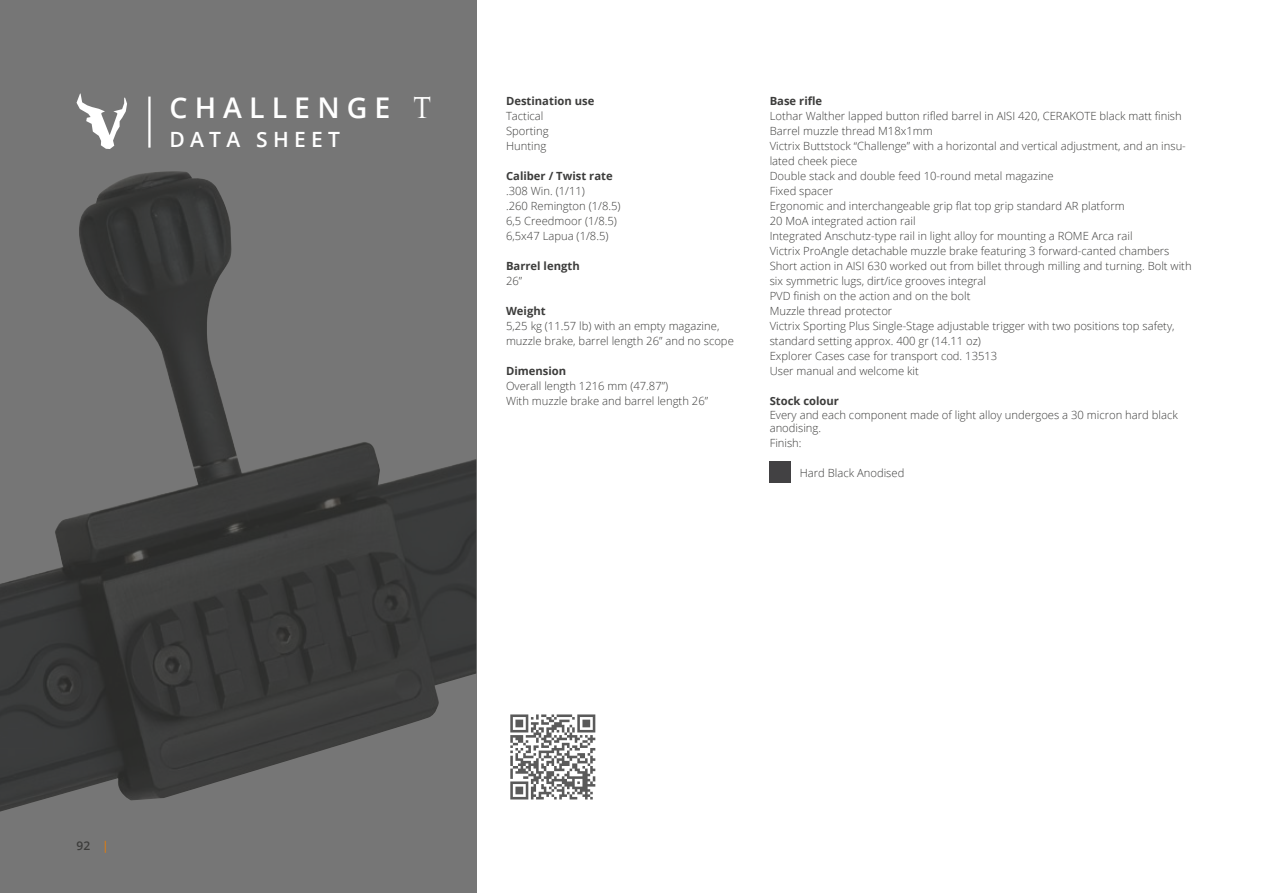
<style>
.page{position:relative;width:1263px;height:893px;background:#fff}
.page>*{position:absolute;margin:0;border:0;box-sizing:border-box;transform-origin:0 0}
.t1{font:600 28.5px "Open Sans";letter-spacing:.25em;color:#fff}
.t2{font:600 21px "Open Sans";letter-spacing:.25em;color:#fff}
.t3{font:600 12px "Open Sans";color:#3c3c3b}
.t4{font:300 11.25px/15px "Open Sans";color:#3c3c3b}
.t5{font:700 11.25px "Open Sans";color:#3c3c3b}
.s1{font-family:"Augustus";font-weight:400}
.s2{font-weight:400;color:#ef7d00}
</style>
<div class="page">
<div style="left:770px;top:462px;width:21px;height:21px;background:#424143"></div>
<svg style="left:510px;top:714px;width:85px;height:85px"></svg>
<svg style="left:0;top:0;width:476px;height:893px;background:#5f5f5f"></svg>
<hr style="left:148px;top:97px;width:3px;height:51px;background:#fff">
<svg style="left:77px;top:94px;width:50px;height:55px"></svg>
<h1 class="t1" style="left:169px;top:89px;width:263px">CHALLENGE <span class="s1">t</span></h1>
<h2 class="t2" style="left:169px;top:125px;width:172px">DATA SHEET</h2>
<p class="t5" style="left:506px;top:93px;width:90px">Destination use</p>
<p class="t4" style="left:506px;top:108px;width:44px">Tactical<br>Sporting<br>Hunting</p>
<p class="t5" style="left:506px;top:168px;width:108px">Caliber / Twist rate</p>
<p class="t4" style="left:506px;top:183px;width:116px">.308 Win. (1/11)<br>.260 Remington (1/8.5)<br>6,5 Creedmoor (1/8.5)<br>6,5x47 Lapua (1/8.5)</p>
<p class="t5" style="left:506px;top:258px;width:75px">Barrel length</p>
<p class="t4" style="left:506px;top:273px;width:18px">26”</p>
<p class="t5" style="left:506px;top:303px;width:41px">Weight</p>
<p class="t4" style="left:506px;top:318px;width:229px">5,25 kg (11.57 lb) with an empty magazine, muzzle brake, barrel length 26” and no scope</p>
<p class="t5" style="left:506px;top:363px;width:62px">Dimension</p>
<p class="t4" style="left:506px;top:378px;width:204px">Overall length 1216 mm (47.87”)<br>With muzzle brake and barrel length 26”</p>
<p class="t5" style="left:770px;top:93px;width:54px">Base rifle</p>
<p class="t4" style="left:770px;top:108px;width:423px">Lothar Walther lapped button rifled barrel in AISI 420, CERAKOTE black matt finish Barrel muzzle thread M18x1mm<br>Victrix Buttstock “Challenge” with a horizontal and vertical adjustment, and an insu&shy;lated cheek piece<br>Double stack and double feed 10-round metal magazine<br>Fixed spacer<br>Ergonomic and interchangeable grip flat top grip standard AR platform<br>20 MoA integrated action rail<br>Integrated Anschutz-type rail in light alloy for mounting a ROME Arca rail<br>Victrix ProAngle detachable muzzle brake featuring 3 forward-canted chambers Short action in AISI 630 worked out from billet through milling and turning. Bolt with six symmetric lugs, dirt/ice grooves integral<br>PVD finish on the action and on the bolt<br>Muzzle thread protector<br>Victrix Sporting Plus Single-Stage adjustable trigger with two positions top safety, standard setting approx. 400 gr (14.11 oz)<br>Explorer Cases case for transport cod. 13513<br>User manual and welcome kit</p>
<p class="t5" style="left:770px;top:393px;width:71px">Stock colour</p>
<p class="t4" style="left:770px;top:408px;width:410px;line-height:13.5px">Every and each component made of light alloy undergoes a 30 micron hard black anodising.</p>
<p class="t4" style="left:770px;top:435px;width:33px">Finish:</p>
<p class="t4" style="left:800px;top:465px;width:106px">Hard Black Anodised</p>
<p class="t3" style="left:77px;top:838px;width:34px">92 <span class="s2">|</span></p>
</div>
